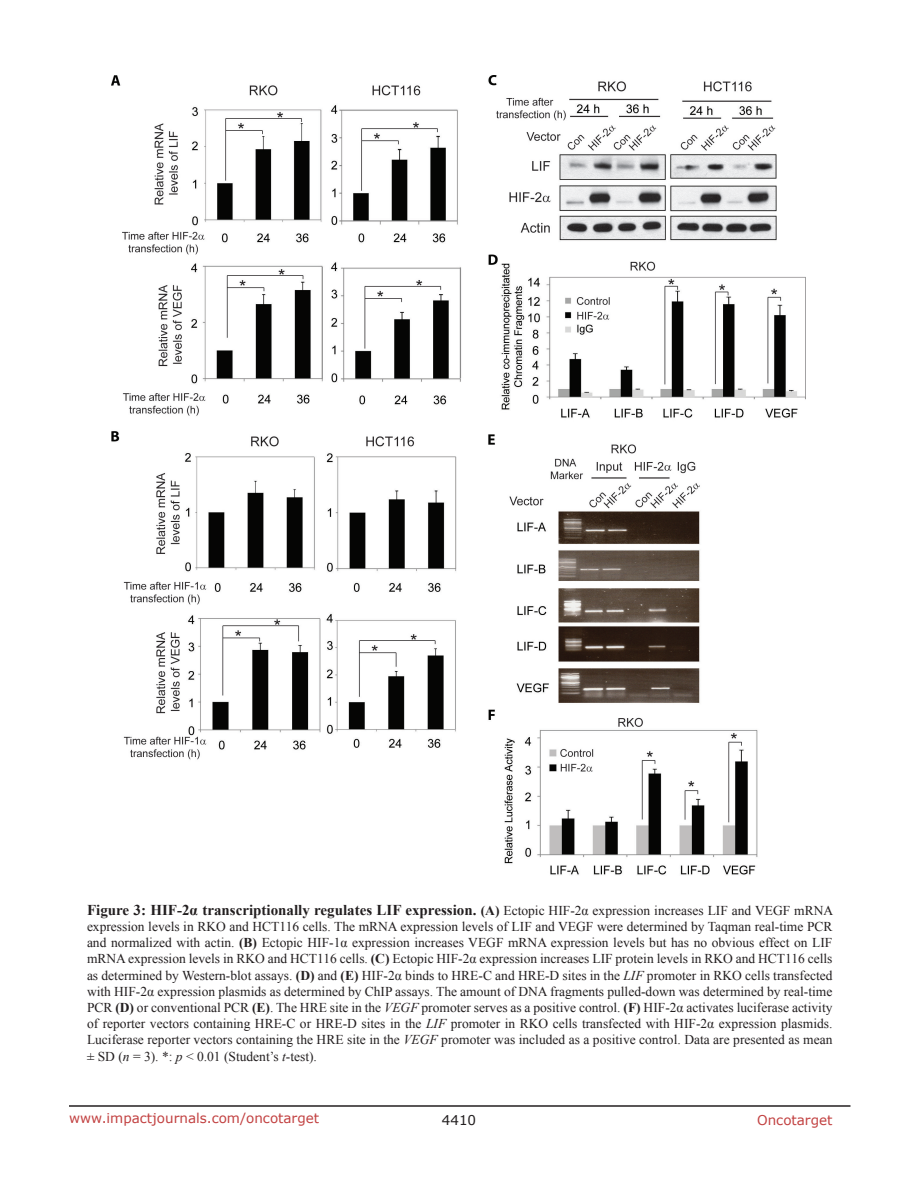
<style>
.page{position:relative;width:918px;height:1188px;background:#fff}
.page>*{position:absolute;margin:0;border:0;box-sizing:border-box;transform-origin:0 0}
.FigureText{font:700 15px "Times New Roman";color:#231f20}
.FigureText-2{font:13.5px/16.2px "Times New Roman";color:#231f20;text-align:justify}
.t1{font:13.5px "Verdana";color:#c24141}
.t2{font:13.5px "Verdana";color:#231f20}
.s1{font-size:13.5px}
.s2{font-weight:400;font-size:13.5px}
.s3{font-weight:700}
.s4{font-style:italic}
</style>
<div class="page">
<hr style="left:69px;top:1105px;width:781px;height:2px;background:#231f20">
<img style="left:111px;top:76px;width:695px;height:799px">
<p class="FigureText" style="left:87px;top:899px;width:748px">Figure 3: HIF-2α transcriptionally regulates LIF expression. <span class="s1">(A)</span> <span class="s2">Ectopic HIF-2α expression increases LIF and VEGF mRNA</span></p>
<p class="FigureText-2" style="left:87px;top:918px;width:747px">expression levels in RKO and HCT116 cells. The mRNA expression levels of LIF and VEGF were determined by Taqman real-time PCR and normalized with actin. <span class="s3">(B)</span> Ectopic HIF-1α expression increases VEGF mRNA expression levels but has no obvious effect on LIF mRNA expression levels in RKO and HCT116 cells. <span class="s3">(C)</span> Ectopic HIF-2α expression increases LIF protein levels in RKO and HCT116 cells as determined by Western-blot assays. <span class="s3">(D)</span> and <span class="s3">(E)</span> HIF-2α binds to HRE-C and HRE-D sites in the <span class="s4">LIF</span> promoter in RKO cells transfected with HIF-2α expression plasmids as determined by ChIP assays. The amount of DNA fragments pulled-down was determined by real-time PCR <span class="s3">(D)</span> or conventional PCR <span class="s3">(E)</span>. The HRE site in the <span class="s4">VEGF</span> promoter serves as a positive control. <span class="s3">(F)</span> HIF-2α activates luciferase activity of reporter vectors containing HRE-C or HRE-D sites in the <span class="s4">LIF</span> promoter in RKO cells transfected with HIF-2α expression plasmids.<br>Luciferase reporter vectors containing the HRE site in the <span class="s4">VEGF</span> promoter was included as a positive control. Data are presented as mean ± SD (<span class="s4">n</span> = 3). *: <span class="s4">p</span> &lt; 0.01 (Student’s <span class="s4">t</span>-test).</p>
<p class="t1" style="left:69px;top:1109px;width:252px">www.impactjournals.com/oncotarget</p>
<p class="t2" style="left:442px;top:1111px;width:36px">4410</p>
<p class="t1" style="left:757px;top:1111px;width:77px">Oncotarget</p>
</div>
